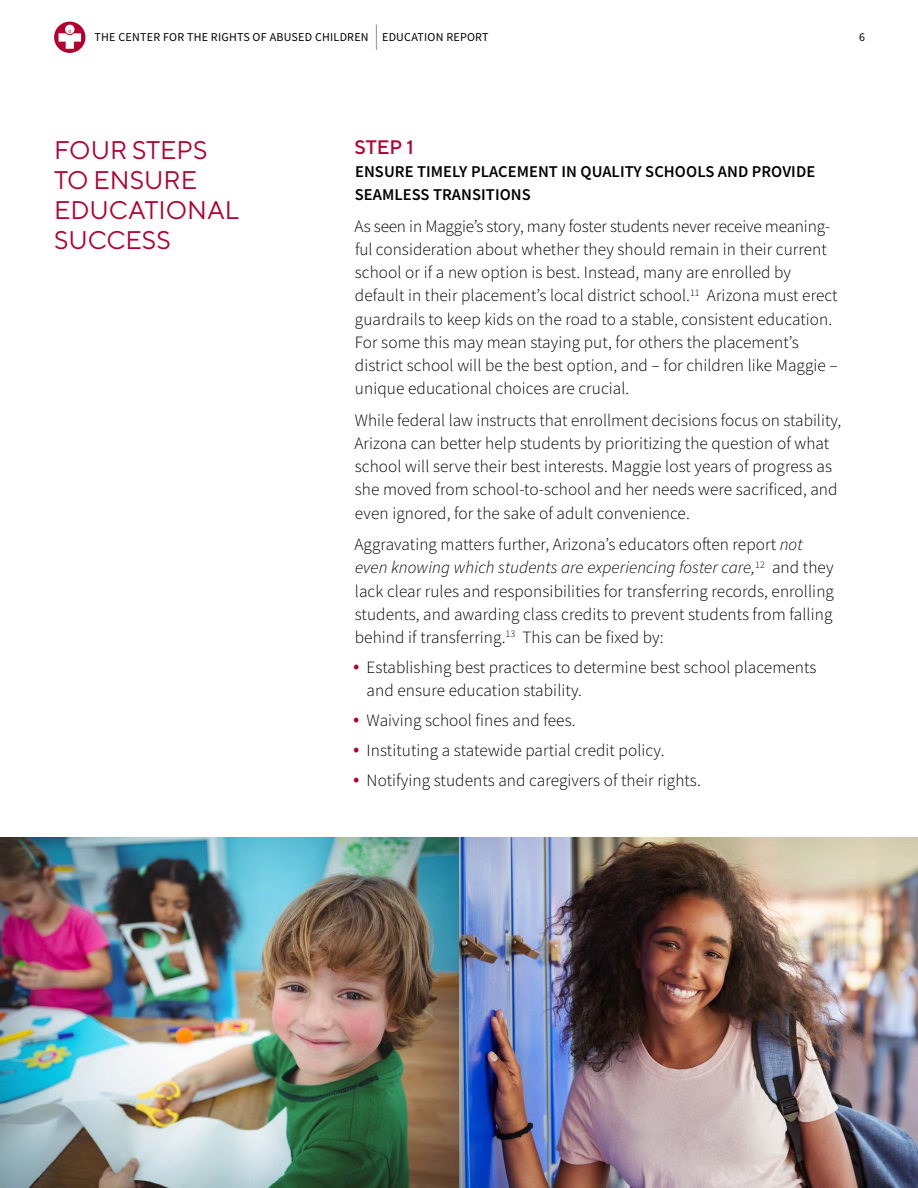
<style>
.page{position:relative;width:918px;height:1188px;background:#fff}
.page>*{position:absolute;margin:0;border:0;box-sizing:border-box;transform-origin:0 0}
.t1{font:25.5px/30px "TT Norms";color:#b30031}
.t2{font:500 19.5px "TT Norms";color:#b30031}
.t3{font:300 17.25px/23.2px "Source Sans Pro";letter-spacing:.005em;color:#000}
.t4{font:600 16.5px/23.2px "Source Sans Pro";letter-spacing:.005em;color:#000}
.t5{font:12px "Source Sans Pro";letter-spacing:.02em;color:#000}
.s1{font-style:italic}
.s2{font-size:22.5px;color:#b30031}
</style>
<div class="page">
<svg style="left:54px;top:22px;width:31px;height:31px"></svg>
<svg style="left:59px;top:25px;width:22px;height:24px"></svg>
<svg style="left:376px;top:25px;width:1px;height:25px"></svg>
<img style="left:0;top:837px;width:918px;height:351px">
<p class="t5" style="left:95px;top:30px;width:396px">THE CENTER FOR THE RIGHTS OF ABUSED CHILDREN EDUCATION REPORT</p>
<p class="t5" style="left:859px;top:30px;width:7px">6</p>
<h1 class="t1" style="left:54px;top:135px;width:187px">FOUR STEPS<br>TO ENSURE<br>EDUCATIONAL<br>SUCCESS</h1>
<p class="t2" style="left:355px;top:135px;width:61px">STEP 1</p>
<p class="t4" style="left:355px;top:160px;width:462px">ENSURE TIMELY PLACEMENT IN QUALITY SCHOOLS AND PROVIDE<br>SEAMLESS TRANSITIONS</p>
<p class="t3" style="left:354px;top:214px;width:485px">As seen in Maggie’s story, many foster students never receive meaning&shy;ful consideration about whether they should remain in their current school or if a new option is best. Instead, many are enrolled by default in their placement’s local district school.<sup>11</sup> Arizona must erect guardrails to keep kids on the road to a stable, consistent education.<br>For some this may mean staying put, for others the placement’s district school will be the best option, and – for children like Maggie – unique educational choices are crucial.</p>
<p class="t3" style="left:354px;top:408px;width:488px">While federal law instructs that enrollment decisions focus on stability, Arizona can better help students by prioritizing the question of what school will serve their best interests. Maggie lost years of progress as she moved from school-to-school and her needs were sacrificed, and even ignored, for the sake of adult convenience.</p>
<p class="t3" style="left:354px;top:533px;width:481px">Aggravating matters further, Arizona’s educators often report <span class="s1">not even knowing which students are experiencing foster care,</span><sup>12</sup> and they lack clear rules and responsibilities for transferring records, enrolling students, and awarding class credits to prevent students from falling behind if transferring.<sup>13</sup> This can be fixed by:</p>
<p class="t3" style="left:367px;top:656px;width:451px;text-indent:-13px"><span class="s2">•</span> Establishing best practices to determine best school placements and ensure education stability.</p>
<p class="t3" style="left:353px;top:709px;width:224px"><span class="s2">•</span> Waiving school fines and fees.</p>
<p class="t3" style="left:353px;top:739px;width:313px"><span class="s2">•</span> Instituting a statewide partial credit policy.</p>
<p class="t3" style="left:353px;top:769px;width:349px"><span class="s2">•</span> Notifying students and caregivers of their rights.</p>
</div>
